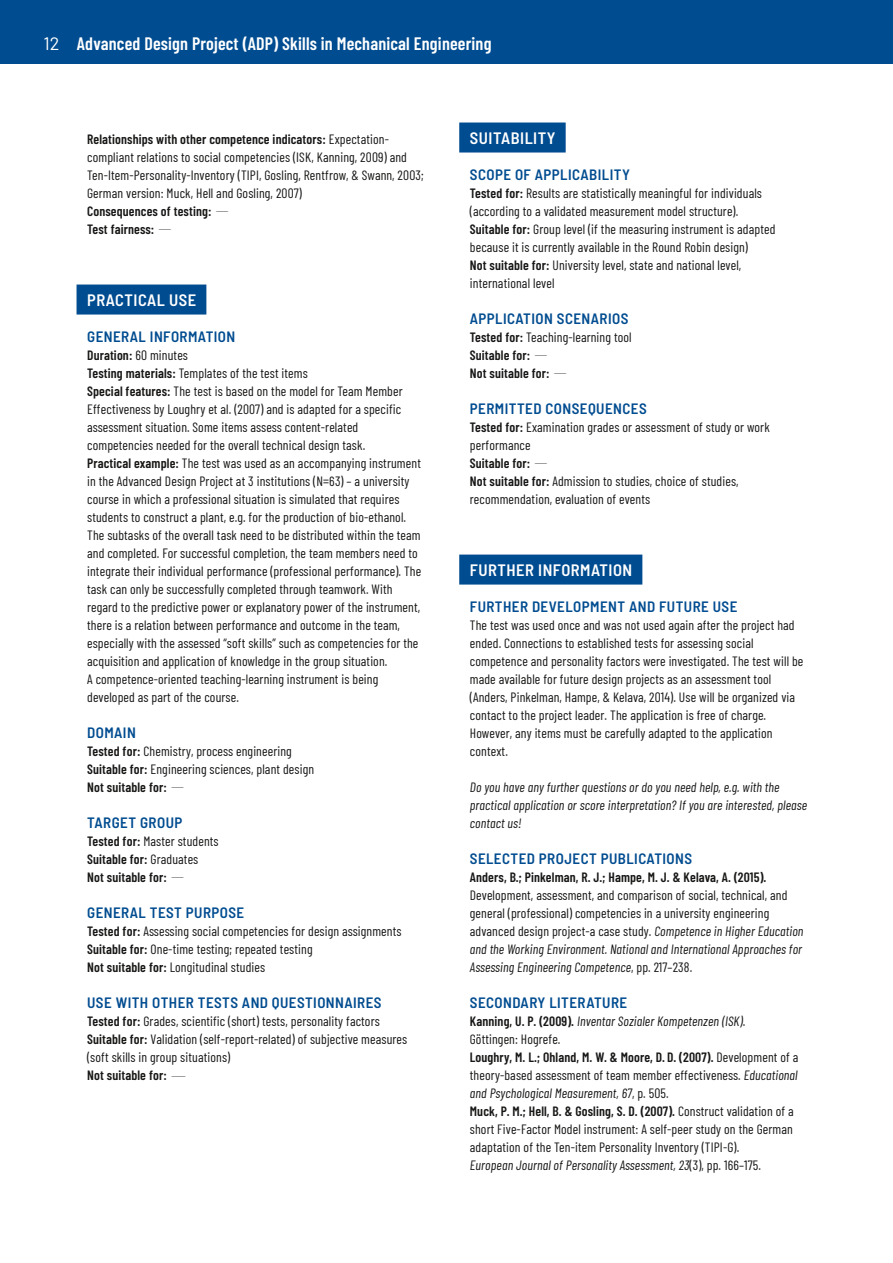
<style>
.page{position:relative;width:893px;height:1263px;background:#fff}
.page>*{position:absolute;margin:0;border:0;box-sizing:border-box;transform-origin:0 0}
.t1{font:600 18px "Barlow Condensed";letter-spacing:.01em;color:#fff}
.t2{font:600 semi-condensed 16.5px "Barlow";letter-spacing:.03em;color:#fff}
.t3{font:600 semi-condensed 15px "Barlow";letter-spacing:.03em;color:#004c90}
.t4{font:13.5px/18px "Barlow Condensed";letter-spacing:.01em;color:#181716}
.t5{font:600 13.5px/18px "Barlow Condensed";letter-spacing:.01em;color:#181716}
.t6{font:italic 13.5px/18px "Barlow Condensed";letter-spacing:.01em;color:#181716}
.s1{font-family:"Barlow";font-weight:400}
.s2{font-weight:600}
.s3{font-family:"Barlow";font-weight:100}
.s4{font-weight:400}
.s5{font-style:italic}
</style>
<div class="page">
<div style="left:0;top:0;width:893px;height:64px;background:#004c90"></div>
<div style="left:77px;top:285px;width:129px;height:30px;background:#004c90"></div>
<div style="left:459px;top:123px;width:107px;height:30px;background:#004c90"></div>
<div style="left:459px;top:555px;width:183px;height:30px;background:#004c90"></div>
<h1 class="t1" style="left:44px;top:30px;width:449px"><span class="s1">12</span> Advanced Design Project (ADP) Skills in Mechanical Engineering</h1>
<p class="t4" style="left:87px;top:129px;width:338px"><span class="s2">Relationships with other competence indicators:</span> Expectation&shy;compliant relations to social competencies (ISK, Kanning, 2009) and Ten-Item-Personality-Inventory (TIPI, Gosling, Rentfrow, &amp; Swann, 2003; German version: Muck, Hell and Gosling, 2007)<br><span class="s2">Consequences of testing:</span> <span class="s3">-<br></span><span class="s2">Test fairness:</span> <span class="s3">-</span></p>
<p class="t2" style="left:87px;top:288px;width:111px">PRACTICAL USE</p>
<p class="t3" style="left:87px;top:326px;width:150px">GENERAL INFORMATION</p>
<p class="t4" style="left:87px;top:345px;width:336px"><span class="s2">Duration:</span> 60 minutes<br><span class="s2">Testing materials:</span> Templates of the test items<br><span class="s2">Special features:</span> The test is based on the model for Team Member Effectiveness by Loughry et al. (2007) and is adapted for a specific assessment situation. Some items assess content-related competencies needed for the overall technical design task.<br><span class="s2">Practical example:</span> The test was used as an accompanying instrument in the Advanced Design Project at 3 institutions (N=63) – a university course in which a professional situation is simulated that requires students to construct a plant, e.g. for the production of bio-ethanol.<br>The subtasks of the overall task need to be distributed within the team and completed. For successful completion, the team members need to integrate their individual performance (professional performance). The task can only be successfully completed through teamwork. With regard to the predictive power or explanatory power of the instrument, there is a relation between performance and outcome in the team, especially with the assessed “soft skills” such as competencies for the acquisition and application of knowledge in the group situation.<br>A competence-oriented teaching-learning instrument is being developed as part of the course.</p>
<p class="t3" style="left:87px;top:722px;width:50px">DOMAIN</p>
<p class="t4" style="left:87px;top:741px;width:228px"><span class="s2">Tested for:</span> Chemistry, process engineering<br><span class="s2">Suitable for:</span> Engineering sciences, plant design<br><span class="s2">Not suitable for:</span> <span class="s3">-</span></p>
<p class="t3" style="left:87px;top:812px;width:97px">TARGET GROUP</p>
<p class="t5" style="left:87px;top:831px;width:133px">Tested for: <span class="s4">Master students<br></span>Suitable for: <span class="s4">Graduates<br></span>Not suitable for: <span class="s3">-</span></p>
<p class="t3" style="left:87px;top:902px;width:159px">GENERAL TEST PURPOSE</p>
<p class="t4" style="left:87px;top:921px;width:316px"><span class="s2">Tested for:</span> Assessing social competencies for design assignments<br><span class="s2">Suitable for:</span> One-time testing; repeated testing<br><span class="s2">Not suitable for:</span> Longitudinal studies</p>
<p class="t3" style="left:87px;top:992px;width:296px">USE WITH OTHER TESTS AND QUESTIONNAIRES</p>
<p class="t4" style="left:87px;top:1011px;width:322px"><span class="s2">Tested for:</span> Grades, scientific (short) tests, personality factors <span class="s2">Suitable for:</span> Validation (self-report-related) of subjective measures (soft skills in group situations)<br><span class="s2">Not suitable for:</span> <span class="s3">–</span></p>
<p class="t2" style="left:470px;top:126px;width:87px">SUITABILITY</p>
<p class="t3" style="left:470px;top:164px;width:162px">SCOPE OF APPLICABILITY</p>
<p class="t4" style="left:470px;top:183px;width:307px"><span class="s2">Tested for:</span> Results are statistically meaningful for individuals (according to a validated measurement model structure).<br><span class="s2">Suitable for:</span> Group level (if the measuring instrument is adapted because it is currently available in the Round Robin design)<br><span class="s2">Not suitable for:</span> University level, state and national level, international level</p>
<p class="t3" style="left:470px;top:308px;width:160px">APPLICATION SCENARIOS</p>
<p class="t5" style="left:470px;top:327px;width:163px">Tested for: <span class="s4">Teaching-learning tool<br></span>Suitable for: <span class="s3">-<br></span>Not suitable for: <span class="s3">-</span></p>
<p class="t3" style="left:470px;top:398px;width:178px">PERMITTED CONSEQUENCES</p>
<p class="t4" style="left:470px;top:417px;width:301px"><span class="s2">Tested for:</span> Examination grades or assessment of study or work performance<br><span class="s2">Suitable for:</span> <span class="s3">-<br></span><span class="s2">Not suitable for:</span> Admission to studies, choice of studies, recommendation, evaluation of events</p>
<p class="t2" style="left:470px;top:558px;width:164px">FURTHER INFORMATION</p>
<p class="t3" style="left:470px;top:596px;width:269px">FURTHER DEVELOPMENT AND FUTURE USE</p>
<p class="t4" style="left:470px;top:615px;width:335px">The test was used once and was not used again after the project had ended. Connections to established tests for assessing social competence and personality factors were investigated. The test will be made available for future design projects as an assessment tool (Anders, Pinkelman, Hampe, &amp; Kelava, 2014). Use will be organized via contact to the project leader. The application is free of charge.<br>However, any items must be carefully adapted to the application context.</p>
<p class="t6" style="left:470px;top:777px;width:339px">Do you have any further questions or do you need help, e.g. with the practical application or score interpretation? If you are interested, please contact us!</p>
<p class="t3" style="left:470px;top:848px;width:224px">SELECTED PROJECT PUBLICATIONS</p>
<p class="t5" style="left:470px;top:867px;width:298px">Anders, B.; Pinkelman, R. J.; Hampe, M. J. &amp; Kelava, A. (2015).</p>
<p class="t4" style="left:470px;top:885px;width:335px">Development, assessment, and comparison of social, technical, and general (professional) competencies in a university engineering advanced design project-a case study. <span class="s5">Competence in Higher Education and the Working Environment. National and International Approaches for Assessing Engineering Competence</span>, pp. 217–238.</p>
<p class="t3" style="left:470px;top:992px;width:159px">SECONDARY LITERATURE</p>
<p class="t4" style="left:470px;top:1011px;width:330px"><span class="s2">Kanning, U. P. (2009).</span> <span class="s5">Inventar Sozialer Kompetenzen (ISK)</span>.<br>Göttingen: Hogrefe.<br><span class="s2">Loughry, M. L.; Ohland, M. W. &amp; Moore, D. D. (2007).</span> Development of a theory-based assessment of team member effectiveness. <span class="s5">Educational and Psychological Measurement, 67</span>, p. 505.<br><span class="s2">Muck, P. M.; Hell, B. &amp; Gosling, S. D. (2007).</span> Construct validation of a short Five-Factor Model instrument: A self-peer study on the German adaptation of the Ten-item Personality Inventory (TIPI-G).<br><span class="s5">European Journal of Personality Assessment, 23</span>(3), pp. 166–175.</p>
</div>
